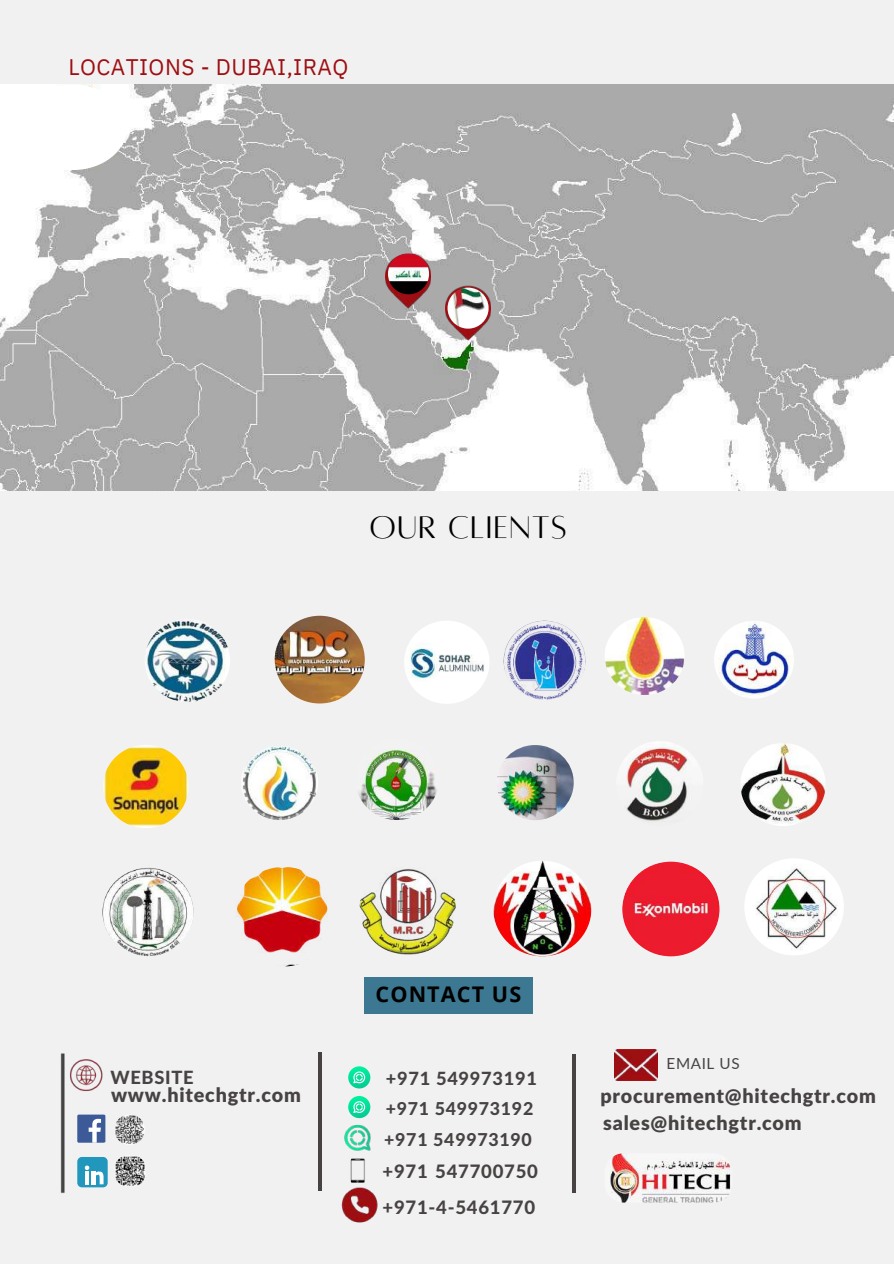
<style>
.page{position:relative;width:894px;height:1264px;background:#fff}
.page>*{position:absolute;margin:0;border:0;box-sizing:border-box;transform-origin:0 0}
.t1{font:34.5px "Alta regular";letter-spacing:.04em;color:#000}
.t2{font:22.5px "IBM Plex Sans";letter-spacing:.02em;color:#9d0f13}
.t3{font:700 21.6px "Open Sans";letter-spacing:.05em;color:#000}
.t4{font:900 19.8px/26.2px "Lato Latin";letter-spacing:.04em;color:#474343}
.t5{font:800 18.6px/36px "Lato Latin";letter-spacing:.04em;color:#474343}
.t6{font:800 18.3px "Lato Latin";letter-spacing:.04em;color:#474343}
.t7{font:800 18.15px "Lato Latin";letter-spacing:.04em;color:#474343}
.t8{font:800 17.7px "Lato Latin";letter-spacing:.04em;color:#474343}
.t9{font:15.3px "Lato";letter-spacing:.04em;color:#474343}
</style>
<div class="page">
<div style="left:0;top:0;width:893px;height:1263px;background:#f2f1f2"></div>
<img style="left:60px;top:1053px;width:46px;height:140px">
<hr style="left:318px;top:1052px;width:3px;height:138px;background:#474343">
<img style="left:341px;top:1117px;width:37px;height:106px">
<div style="left:363px;top:976px;width:169px;height:37px;background:#3c7892"></div>
<hr style="left:572px;top:1054px;width:3px;height:138px;background:#474343">
<img style="left:614px;top:1049px;width:43px;height:31px">
<img style="left:496px;top:745px;width:77px;height:75px;border-radius:50%">
<img style="left:274px;top:615px;width:90px;height:88px;border-radius:50%">
<img style="left:740px;top:743px;width:85px;height:83px;border-radius:50%">
<img style="left:744px;top:858px;width:99px;height:97px;border-radius:50%">
<img style="left:102px;top:867px;width:91px;height:89px;border-radius:50%">
<img style="left:232px;top:866px;width:103px;height:100px;border-radius:50%">
<img style="left:359px;top:861px;width:96px;height:94px;border-radius:50%">
<img style="left:493px;top:860px;width:98px;height:96px;border-radius:50%">
<img style="left:622px;top:861px;width:97px;height:95px;border-radius:50%">
<svg style="left:77px;top:1114px;width:28px;height:28px"></svg>
<div style="left:77px;top:1156px;width:31px;height:31px;background:#2197bd;border-radius:5px"></div>
<svg style="left:85px;top:1165px;width:19px;height:19px"></svg>
<img style="left:114px;top:1155px;width:32px;height:31px;border-radius:13px">
<img style="left:114px;top:1114px;width:31px;height:30px;border-radius:15px">
<img style="left:355px;top:738px;width:84px;height:82px;border-radius:50%">
<img style="left:241px;top:745px;width:77px;height:75px;border-radius:50%">
<img style="left:616px;top:741px;width:87px;height:85px;border-radius:50%">
<img style="left:404px;top:620px;width:85px;height:84px;border-radius:50%">
<img style="left:503px;top:620px;width:82px;height:80px;border-radius:50%">
<img style="left:604px;top:1153px;width:128px;height:49px;border-radius:19px">
<img style="left:604px;top:617px;width:80px;height:78px;border-radius:50%">
<img style="left:0;top:84px;width:893px;height:407px">
<img style="left:445px;top:285px;width:45px;height:55px">
<img style="left:447px;top:287px;width:41px;height:41px;border-radius:20px">
<img style="left:385px;top:253px;width:45px;height:55px">
<img style="left:388px;top:253px;width:41px;height:41px;border-radius:20px">
<div style="left:18px;top:84px;width:109px;height:86px;background:#fff;border-radius:50%"></div>
<img style="left:714px;top:620px;width:79px;height:78px;border-radius:50%">
<img style="left:145px;top:619px;width:85px;height:83px;border-radius:50%">
<img style="left:103px;top:745px;width:85px;height:83px;border-radius:50%">
<svg style="left:348px;top:1095px;width:22px;height:23px"></svg>
<svg style="left:353px;top:1101px;width:12px;height:11px"></svg>
<svg style="left:348px;top:1066px;width:22px;height:22px"></svg>
<svg style="left:353px;top:1071px;width:12px;height:12px"></svg>
<p class="t2" style="left:68px;top:52px;width:281px">LOCATIONS - DUBAI,IRAQ</p>
<h1 class="t1" style="left:369px;top:510px;width:199px">OUR CLIENTS</h1>
<p class="t6" style="left:110px;top:1069px;width:85px">WEBSITE</p>
<p class="t4" style="left:111px;top:1082px;width:191px">www.hitechgtr.com</p>
<p class="t3" style="left:375px;top:979px;width:147px">CONTACT US</p>
<p class="t7" style="left:385px;top:1070px;width:153px">+971 549973191</p>
<p class="t8" style="left:385px;top:1100px;width:149px">+971 549973192</p>
<p class="t8" style="left:384px;top:1131px;width:149px">+971 549973190</p>
<p class="t5" style="left:382px;top:1153px;width:157px">+971 547700750 +971-4-5461770</p>
<p class="t9" style="left:666px;top:1054px;width:75px">EMAIL US</p>
<p class="t4" style="left:600px;top:1084px;width:277px">procurement@hitechgtr.com sales@hitechgtr.com</p>
</div>
